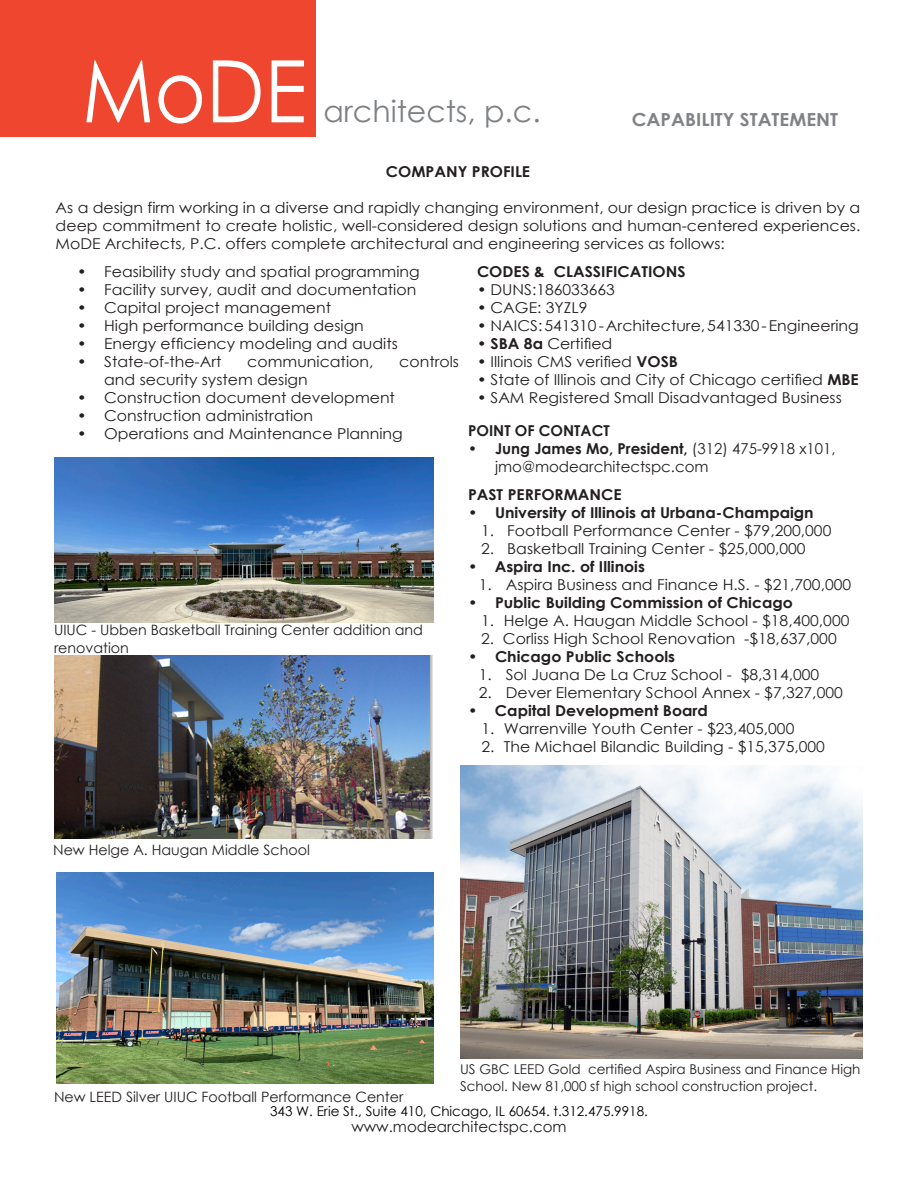
<style>
.page{position:relative;width:918px;height:1188px;background:#fff}
.page>*{position:absolute;margin:0;border:0;box-sizing:border-box;transform-origin:0 0}
.t1{font:86.25px "Century Gothic";color:#fff;scale:.91 1}
.t2{font:30px "Century Gothic";color:#7e8083}
.t3{font:700 18px "Century Gothic";color:#808285;scale:1.05 1}
.t4{font:15px/18px "Century Gothic";color:#231f20;text-align:justify;scale:1.05 1}
.t5{font:700 15px "Century Gothic";color:#231f20;scale:1.05 1}
.t6{font:15px/18px "Century Gothic";color:#231f20}
.t7{font:700 15px "Century Gothic";color:#231f20}
.t8{font:14.25px/18px "Century Gothic";color:#231f20}
.t9{font:13.5px/16.2px "Century Gothic";color:#231f20}
.t10{font:13.5px "Century Gothic";color:#000}
.s1{font-weight:700}
</style>
<div class="page">
<img style="left:460px;top:766px;width:403px;height:293px">
<div style="left:0;top:0;width:315px;height:136px;background:#ef472f"></div>
<img style="left:55px;top:656px;width:377px;height:182px">
<img style="left:54px;top:457px;width:379px;height:166px">
<img style="left:56px;top:872px;width:377px;height:212px">
<p class="t1" style="left:82px;top:31px;width:248px">MoDE</p>
<p class="t2" style="left:323px;top:91px;width:219px">architects, p.c.</p>
<p class="t3" style="left:632px;top:106px;width:198px">CAPABILITY STATEMENT</p>
<p class="t5" style="left:386px;top:160px;width:139px">COMPANY PROFILE</p>
<p class="t4" style="left:56px;top:198px;width:768px">As a design firm working in a diverse and rapidly changing environment, our design practice is driven by a deep commitment to create holistic, well-considered design solutions and human-centered experiences.<br>MoDE Architects, P.C. offers complete architectural and engineering services as follows:</p>
<p class="t4" style="left:77px;top:262px;width:328px">• Feasibility study and spatial programming</p>
<p class="t4" style="left:77px;top:280px;width:325px">• Facility survey, audit and documentation</p>
<p class="t4" style="left:77px;top:298px;width:243px">• Capital project management</p>
<p class="t4" style="left:77px;top:316px;width:275px">• High performance building design</p>
<p class="t4" style="left:77px;top:334px;width:307px">• Energy efficiency modeling and audits</p>
<p class="t4" style="left:77px;top:352px;width:139px">• State-of-the-Art</p>
<p class="t4" style="left:247px;top:352px;width:122px">communication,</p>
<p class="t4" style="left:399px;top:352px;width:58px">controls</p>
<p class="t4" style="left:104px;top:370px;width:195px">and security system design</p>
<p class="t4" style="left:77px;top:388px;width:304px">• Construction document development</p>
<p class="t4" style="left:77px;top:406px;width:226px">• Construction administration</p>
<p class="t4" style="left:77px;top:424px;width:312px">• Operations and Maintenance Planning</p>
<p class="t5" style="left:477px;top:260px;width:200px">CODES &amp; CLASSIFICATIONS</p>
<p class="t4" style="left:477px;top:280px;width:133px">• DUNS:186033663</p>
<p class="t4" style="left:477px;top:298px;width:107px">• CAGE: 3YZL9</p>
<p class="t4" style="left:477px;top:316px;width:365px">• NAICS: 541310 - Architecture, 541330 - Engineering</p>
<p class="t4" style="left:477px;top:334px;width:130px"><span class="s1">• SBA 8a</span> Certified</p>
<p class="t4" style="left:477px;top:352px;width:193px">• Illinois CMS verified <span class="s1">VOSB</span></p>
<p class="t4" style="left:477px;top:370px;width:365px">• State of Illinois and City of Chicago certified <span class="s1">MBE</span></p>
<p class="t4" style="left:477px;top:388px;width:349px">• SAM Registered Small Disadvantaged Business</p>
<p class="t7" style="left:468px;top:419px;width:143px">POINT OF CONTACT</p>
<p class="t6" style="left:495px;top:439px;width:342px;text-indent:-27px"><span class="s1">• Jung James Mo, President,</span> (312) 475-9918 x101, jmo@modearchitectspc.com</p>
<p class="t8" style="left:54px;top:621px;width:371px">UIUC - Ubben Basketball Training Center addition and renovation</p>
<p class="t8" style="left:53px;top:841px;width:258px">New Helge A. Haugan Middle School</p>
<p class="t5" style="left:468px;top:483px;width:148px">PAST PERFORMANCE</p>
<p class="t5" style="left:468px;top:501px;width:331px">• University of Illinois at Urbana-Champaign</p>
<p class="t4" style="left:481px;top:521px;width:335px">1. Football Performance Center - $79,200,000</p>
<p class="t4" style="left:481px;top:539px;width:311px">2. Basketball Training Center - $25,000,000</p>
<p class="t5" style="left:468px;top:555px;width:170px">• Aspira Inc. of Illinois</p>
<p class="t4" style="left:479px;top:575px;width:356px">1. Aspira Business and Finance H.S. - $21,700,000</p>
<p class="t5" style="left:468px;top:591px;width:311px">• Public Building Commission of Chicago</p>
<p class="t4" style="left:481px;top:611px;width:352px">1. Helge A. Haugan Middle School - $18,400,000</p>
<p class="t4" style="left:481px;top:629px;width:340px">2. Corliss High School Renovation -$18,637,000</p>
<p class="t5" style="left:468px;top:645px;width:199px">• Chicago Public Schools</p>
<p class="t4" style="left:479px;top:665px;width:326px">1. Sol Juana De La Cruz School - $8,314,000</p>
<p class="t4" style="left:479px;top:683px;width:348px">2. Dever Elementary School Annex - $7,327,000</p>
<p class="t5" style="left:468px;top:699px;width:230px">• Capital Development Board</p>
<p class="t4" style="left:482px;top:719px;width:300px">1. Warrenville Youth Center - $23,405,000</p>
<p class="t4" style="left:482px;top:737px;width:329px">2. The Michael Bilandic Building - $15,375,000</p>
<p class="t9" style="left:460px;top:1061px;width:402px">US GBC LEED Gold certified Aspira Business and Finance High<br>School. New 81,000 sf high school construction project.</p>
<p class="t10" style="left:270px;top:1101px;width:379px">343 W. Erie St., Suite 410, Chicago, IL 60654. t.312.475.9918.</p>
<p class="t6" style="left:351px;top:1117px;width:217px">www.modearchitectspc.com</p>
<p class="t8" style="left:54px;top:1088px;width:351px">New LEED Silver UIUC Football Performance Center</p>
</div>
